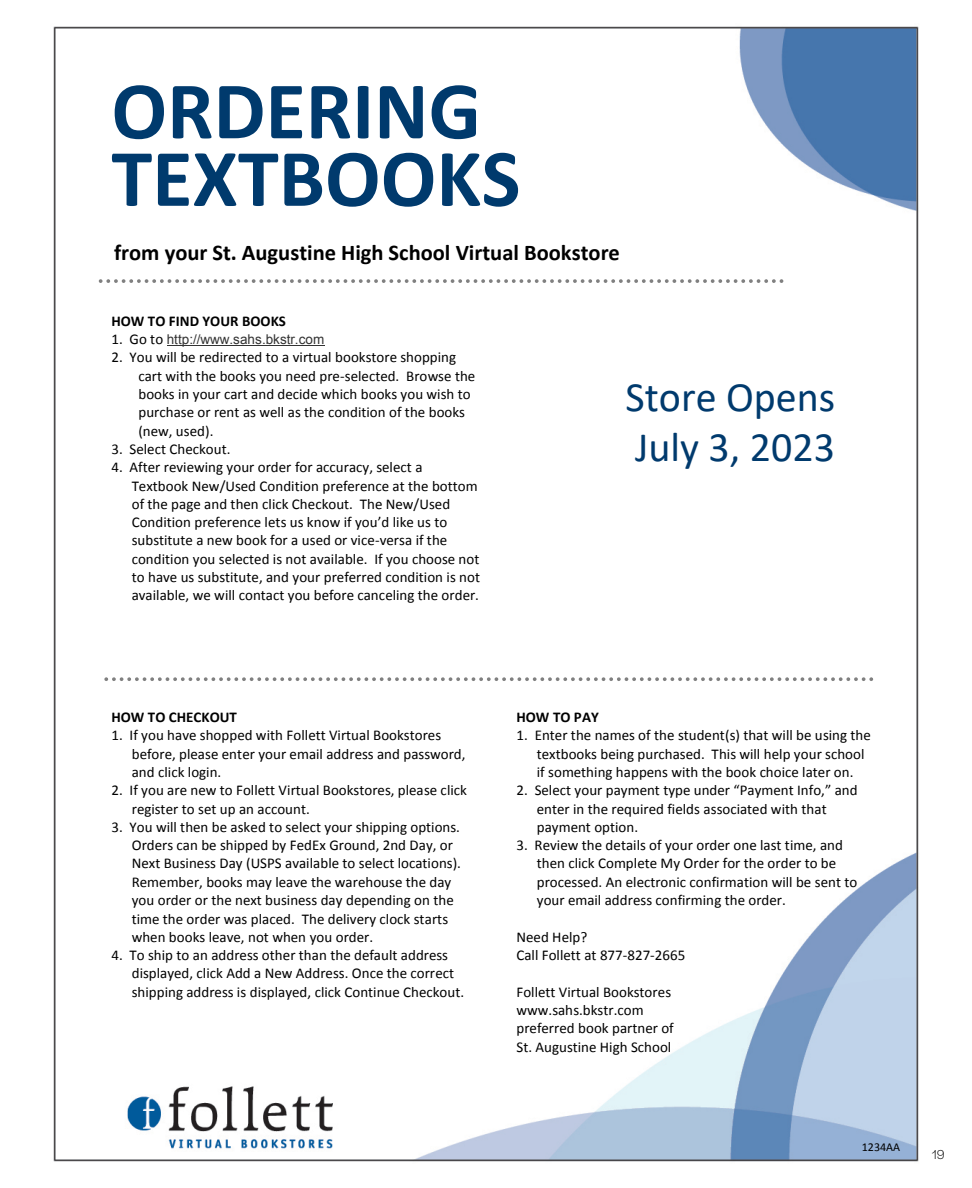
<style>
.page{position:relative;width:972px;height:1188px;background:#fff}
.page>*{position:absolute;margin:0;border:0;box-sizing:border-box;transform-origin:0 0}
.t1{font:700 82.5px/67.5px "Calibri";color:#003a6d}
.t2{font:42px/50.4px "Calibri";color:#003a6d}
.t3{font:700 22.5px "Calibri";color:#000}
.t4{font:15px/18.3px "Calibri";color:#000}
.t5{font:700 15px "Calibri";color:#000}
.t6{font:13.5px "Arial";letter-spacing:.005em;color:#333}
.t7{font:300 13.5px "Halyard Display";color:#000}
.t8{font:12px "Calibri";color:#000}
.s1{font-family:"Calibri";font-size:15px;color:#000}
</style>
<div class="page">
<img style="left:53px;top:26px;width:866px;height:1136px">
<svg style="left:101px;top:279px;width:688px;height:4px"></svg>
<hr style="left:167px;top:345px;width:157px;height:1px;background:#333">
<svg style="left:106px;top:677px;width:770px;height:4px"></svg>
<h1 class="t1" style="left:111px;top:73px;width:411px">ORDERING<br>TEXTBOOKS</h1>
<h3 class="t3" style="left:114px;top:238px;width:507px">from your St. Augustine High School Virtual Bookstore</h3>
<p class="t5" style="left:111px;top:311px;width:176px">HOW TO FIND YOUR BOOKS</p>
<p class="t6" style="left:111px;top:330px;width:214px"><span class="s1">1. Go to</span> http://www.sahs.bkstr.com</p>
<p class="t4" style="left:138px;top:347px;width:338px;text-indent:-27px">2. You will be redirected to a virtual bookstore shopping cart with the books you need pre-selected. Browse the books in your cart and decide which books you wish to purchase or rent as well as the condition of the books (new, used).</p>
<p class="t4" style="left:111px;top:439px;width:121px">3. Select Checkout.</p>
<p class="t4" style="left:132px;top:457px;width:350px;text-indent:-20px">4. After reviewing your order for accuracy, select a Textbook New/Used Condition preference at the bottom of the page and then click Checkout. The New/Used Condition preference lets us know if you’d like us to substitute a new book for a used or vice-versa if the condition you selected is not available. If you choose not to have us substitute, and your preferred condition is not available, we will contact you before canceling the order.</p>
<h2 class="t2" style="left:626px;top:371px;width:211px">Store Opens<br>July 3, 2023</h2>
<p class="t5" style="left:111px;top:708px;width:127px">HOW TO CHECKOUT</p>
<p class="t4" style="left:132px;top:725px;width:335px;text-indent:-20px">1. If you have shopped with Follett Virtual Bookstores before, please enter your email address and password, and click login.</p>
<p class="t4" style="left:132px;top:781px;width:337px;text-indent:-20px">2. If you are new to Follett Virtual Bookstores, please click register to set up an account.</p>
<p class="t4" style="left:132px;top:817px;width:331px;text-indent:-20px">3. You will then be asked to select your shipping options.<br>Orders can be shipped by FedEx Ground, 2nd Day, or Next Business Day (USPS available to select locations).<br>Remember, books may leave the warehouse the day you order or the next business day depending on the time the order was placed. The delivery clock starts when books leave, not when you order.</p>
<p class="t4" style="left:132px;top:945px;width:334px;text-indent:-20px">4. To ship to an address other than the default address displayed, click Add a New Address. Once the correct shipping address is displayed, click Continue Checkout.</p>
<p class="t5" style="left:517px;top:708px;width:84px">HOW TO PAY</p>
<p class="t4" style="left:537px;top:725px;width:336px;text-indent:-20px">1. Enter the names of the student(s) that will be using the textbooks being purchased. This will help your school if something happens with the book choice later on.</p>
<p class="t4" style="left:537px;top:781px;width:322px;text-indent:-20px">2. Select your payment type under “Payment Info,” and enter in the required fields associated with that payment option.</p>
<p class="t4" style="left:537px;top:835px;width:322px;text-indent:-20px">3. Review the details of your order one last time, and then click Complete My Order for the order to be processed. An electronic confirmation will be sent to your email address confirming the order.</p>
<p class="t4" style="left:517px;top:927px;width:170px">Need Help?<br>Call Follett at 877-827-2665</p>
<p class="t4" style="left:517px;top:982px;width:159px">Follett Virtual Bookstores www.sahs.bkstr.com preferred book partner of<br>St. Augustine High School</p>
<p class="t8" style="left:862px;top:1140px;width:40px">1234AA</p>
<p class="t7" style="left:932px;top:1145px;width:14px">19</p>
</div>
